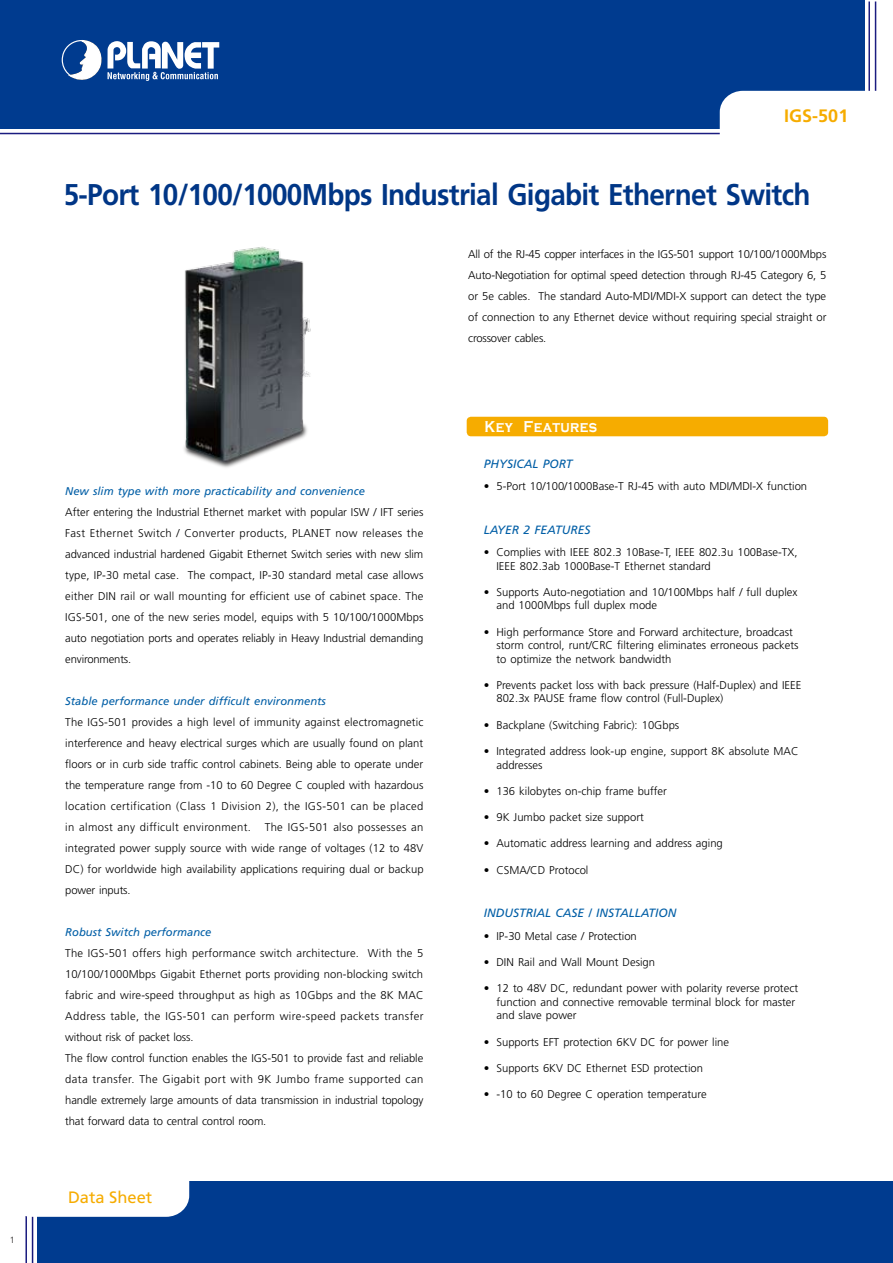
<style>
.page{position:relative;width:893px;height:1263px;background:#fff}
.page>*{position:absolute;margin:0;border:0;box-sizing:border-box;transform-origin:0 0}
.t1{font:700 30px "Frutiger";letter-spacing:-.025em;color:#003686;scale:.93 1}
.t2{font:700 18px "Frutiger";color:#f6ac00}
.t3{font:16.5px "Frutiger";color:#f6ac00}
.t4{font:700 16.2px "Copperplate Gothic";letter-spacing:.025em;color:#fff;scale:.83 1}
.t5{font:italic 12px "Frutiger";color:#005ea6}
.t6{font:300 11.25px/21px "Frutiger";color:#000}
.t7{font:italic 11.25px "Frutiger";color:#005ea6}
.t8{font:9px "Frutiger";color:#595757}
</style>
<div class="page">
<div style="left:0;top:1px;width:864px;height:128px;background:#003b8f"></div>
<hr style="left:868px;top:2px;width:2px;height:127px;background:#1b1c80">
<hr style="left:875px;top:2px;width:1px;height:127px;background:#1b1c80">
<svg style="left:62px;top:40px;width:157px;height:41px"></svg>
<div style="left:720px;top:91px;width:156px;height:38px;background:#fff"></div>
<hr style="left:0;top:133px;width:720px;height:1px;background:#1b1c80">
<div style="left:37px;top:1181px;width:856px;height:82px;background:#003b8f"></div>
<hr style="left:32px;top:1181px;width:1px;height:82px;background:#181878">
<hr style="left:25px;top:1181px;width:2px;height:82px;background:#1b1c80">
<div style="left:8px;top:1152px;width:181px;height:65px;background:#fff;border-radius:22px"></div>
<div style="left:467px;top:417px;width:361px;height:19px;background:#f6ac00;border-radius:4px"></div>
<img style="left:184px;top:246px;width:127px;height:222px">
<p class="t8" style="left:10px;top:1234px;width:7px">1</p>
<h2 class="t2" style="left:784px;top:105px;width:66px">IGS-501</h2>
<h1 class="t1" style="left:64px;top:177px;width:804px">5-Port 10/100/1000Mbps Industrial Gigabit Ethernet Switch</h1>
<p class="t6" style="left:468px;top:243px;width:360px;text-align:justify">All of the RJ-45 copper interfaces in the IGS-501 support 10/100/1000Mbps Auto-Negotiation for optimal speed detection through RJ-45 Category 6, 5 or 5e cables. The standard Auto-MDI/MDI-X support can detect the type of connection to any Ethernet device without requiring special straight or crossover cables.</p>
<p class="t7" style="left:65px;top:485px;width:301px">New slim type with more practicability and convenience</p>
<p class="t6" style="left:65px;top:502px;width:360px;text-align:justify">After entering the Industrial Ethernet market with popular ISW / IFT series Fast Ethernet Switch / Converter products, PLANET now releases the advanced industrial hardened Gigabit Ethernet Switch series with new slim type, IP-30 metal case. The compact, IP-30 standard metal case allows either DIN rail or wall mounting for efficient use of cabinet space. The IGS-501, one of the new series model, equips with 5 10/100/1000Mbps auto negotiation ports and operates reliably in Heavy Industrial demanding environments.</p>
<p class="t7" style="left:65px;top:695px;width:262px">Stable performance under difficult environments</p>
<p class="t6" style="left:65px;top:712px;width:360px;text-align:justify">The IGS-501 provides a high level of immunity against electromagnetic interference and heavy electrical surges which are usually found on plant floors or in curb side traffic control cabinets. Being able to operate under the temperature range from -10 to 60 Degree C coupled with hazardous location certification (Class 1 Division 2), the IGS-501 can be placed in almost any difficult environment. The IGS-501 also possesses an integrated power supply source with wide range of voltages (12 to 48V DC) for worldwide high availability applications requiring dual or backup power inputs.</p>
<p class="t7" style="left:65px;top:926px;width:148px">Robust Switch performance</p>
<p class="t6" style="left:65px;top:943px;width:360px">The IGS-501 offers high performance switch architecture. With the 5<br>10/100/1000Mbps Gigabit Ethernet ports providing non-blocking switch fabric and wire-speed throughput as high as 10Gbps and the 8K MAC Address table, the IGS-501 can perform wire-speed packets transfer without risk of packet loss.<br>The flow control function enables the IGS-501 to provide fast and reliable data transfer. The Gigabit port with 9K Jumbo frame supported can handle extremely large amounts of data transmission in industrial topology that forward data to central control room.</p>
<h3 class="t3" style="left:68px;top:1188px;width:86px">Data Sheet</h3>
<h3 class="t4" style="left:484px;top:417px;width:137px">Key Features</h3>
<p class="t5" style="left:484px;top:457px;width:90px">Physical Por t</p>
<p class="t6" style="left:484px;top:476px;width:325px">• 5-Port 10/100/1000Base-T RJ-45 with auto MDI/MDI-X function</p>
<p class="t5" style="left:484px;top:523px;width:107px">Layer 2 Featur es</p>
<p class="t6" style="left:496px;top:545px;width:303px;line-height:13.5px;text-indent:-13px">• Complies with IEEE 802.3 10Base-T, IEEE 802.3u 100Base-TX,<br>IEEE 802.3ab 1000Base-T Ethernet standard</p>
<p class="t6" style="left:496px;top:585px;width:303px;line-height:13.5px;text-indent:-13px">• Supports Auto-negotiation and 10/100Mbps half / full duplex and 1000Mbps full duplex mode</p>
<p class="t6" style="left:496px;top:625px;width:304px;line-height:13.5px;text-indent:-13px">• High performance Store and Forward architecture, broadcast storm control, runt/CRC filtering eliminates erroneous packets to optimize the network bandwidth</p>
<p class="t6" style="left:496px;top:678px;width:307px;line-height:13.5px;text-indent:-13px">• Prevents packet loss with back pressure (Half-Duplex) and IEEE<br>802.3x PAUSE frame flow control (Full-Duplex)</p>
<p class="t6" style="left:484px;top:714px;width:197px">• Backplane (Switching Fabric): 10Gbps</p>
<p class="t6" style="left:496px;top:744px;width:304px;line-height:13.5px;text-indent:-13px">• Integrated address look-up engine, support 8K absolute MAC addresses</p>
<p class="t6" style="left:484px;top:780px;width:185px">• 136 kilobytes on-chip frame buffer</p>
<p class="t6" style="left:484px;top:807px;width:162px">• 9K Jumbo packet size support</p>
<p class="t6" style="left:484px;top:833px;width:241px">• Automatic address learning and address aging</p>
<p class="t6" style="left:484px;top:859px;width:106px">• CSMA/CD Protocol</p>
<p class="t5" style="left:484px;top:906px;width:193px">Industrial Case / Installation</p>
<p class="t6" style="left:484px;top:925px;width:155px">• IP-30 Metal case / Protection</p>
<p class="t6" style="left:484px;top:951px;width:173px">• DIN Rail and Wall Mount Design</p>
<p class="t6" style="left:496px;top:981px;width:303px;line-height:13.5px;text-indent:-13px">• 12 to 48V DC, redundant power with polarity reverse protect function and connective removable terminal block for master and slave power</p>
<p class="t6" style="left:484px;top:1031px;width:247px">• Supports EFT protection 6KV DC for power line</p>
<p class="t6" style="left:484px;top:1057px;width:221px">• Supports 6KV DC Ethernet ESD protection</p>
<p class="t6" style="left:484px;top:1083px;width:224px">• -10 to 60 Degree C operation temperature</p>
</div>
